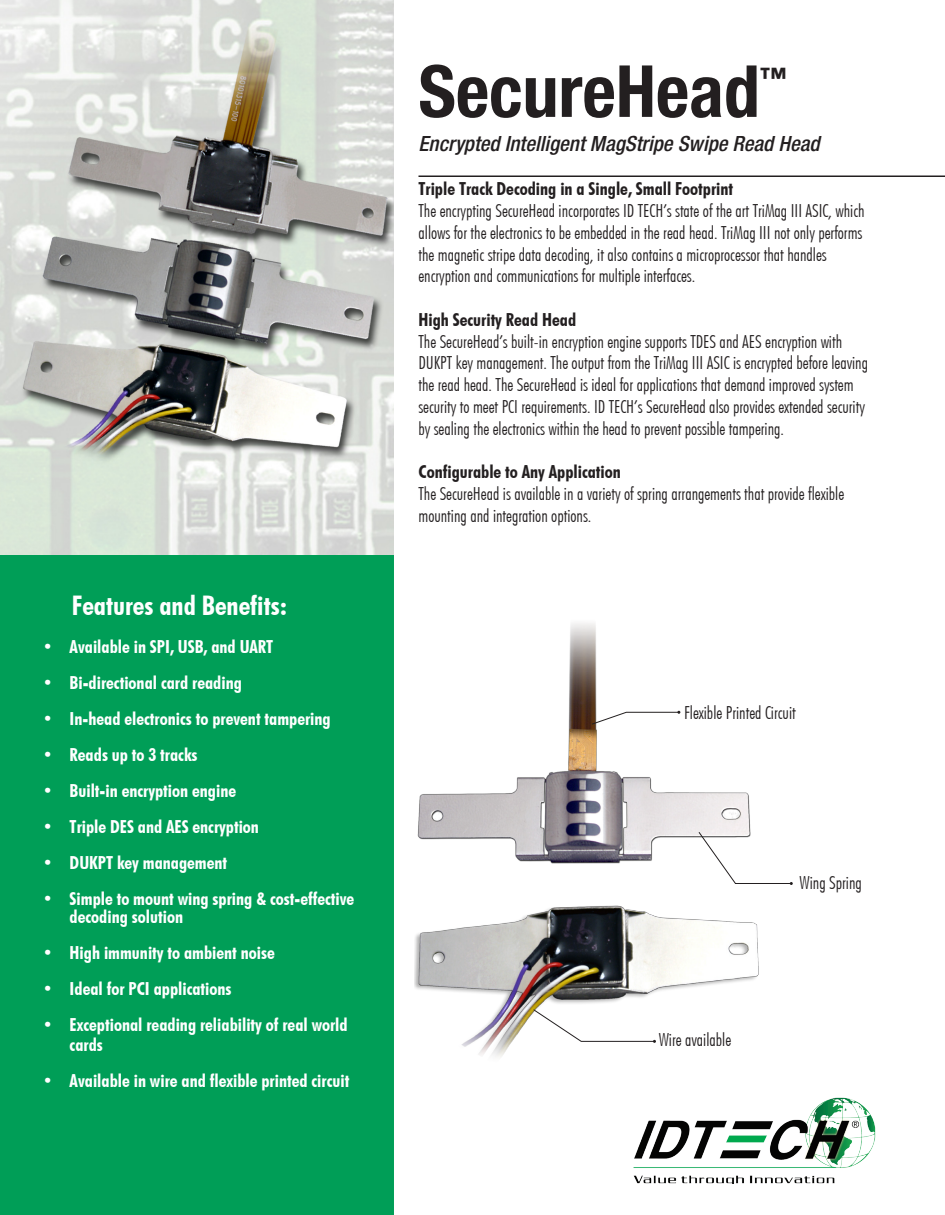
<style>
.page{position:relative;width:945px;height:1215px;background:#fff}
.page>*{position:absolute;margin:0;border:0;box-sizing:border-box;transform-origin:0 0}
.t1{font:700 condensed 72px "Helvetica Neue";color:#231f20}
.t2{font:27px "Futuri Condensed Bold SWFTE";color:#fff}
.t3{font:700 condensed 27px "Helvetica Neue";color:#231f20}
.t4{font:italic 500 condensed 21px "Helvetica Neue";color:#231f20}
.t5{font:18px/21.8px "Futuri Condensed Light Regular SWFTE";color:#231f20}
.t6{font:18px/18px "Futuri Condensed Bold SWFTE";color:#fff}
.t7{font:18px "Futuri Condensed Bold SWFTE";color:#231f20}
</style>
<div class="page">
<img style="left:0;top:0;width:394px;height:556px">
<div style="left:0;top:556px;width:405px;height:659px;background:#009e57"></div>
<svg style="left:394px;top:175px;width:551px;height:1040px"></svg>
<hr style="left:418px;top:176px;width:527px;height:1px;background:#231f20">
<img style="left:633px;top:1095px;width:245px;height:89px">
<img style="left:414px;top:609px;width:347px;height:202px">
<svg style="left:591px;top:711px;width:89px;height:14px"></svg>
<svg style="left:761px;top:831px;width:32px;height:54px"></svg>
<img style="left:414px;top:811px;width:347px;height:337px">
<svg style="left:533px;top:1009px;width:123px;height:34px"></svg>
<p class="t2" style="left:72px;top:587px;width:217px">Features and Benefits:</p>
<p class="t6" style="left:43px;top:637px;width:232px">• Available in SPI, USB, and UART</p>
<p class="t6" style="left:43px;top:673px;width:201px">• Bi-directional card reading</p>
<p class="t6" style="left:43px;top:709px;width:290px">• In-head electronics to prevent tampering</p>
<p class="t6" style="left:43px;top:745px;width:157px">• Reads up to 3 tracks</p>
<p class="t6" style="left:43px;top:781px;width:195px">• Built-in encryption engine</p>
<p class="t6" style="left:43px;top:817px;width:218px">• Triple DES and AES encryption</p>
<p class="t6" style="left:43px;top:853px;width:186px">• DUKPT key management</p>
<p class="t6" style="left:70px;top:889px;width:286px;text-indent:-27px">• Simple to mount wing spring &amp; cost-effective decoding solution</p>
<p class="t6" style="left:43px;top:943px;width:234px">• High immunity to ambient noise</p>
<p class="t6" style="left:43px;top:979px;width:191px">• Ideal for PCI applications</p>
<p class="t6" style="left:70px;top:1014px;width:280px;line-height:20.2px;text-indent:-27px">• Exceptional reading reliability of real world cards</p>
<p class="t6" style="left:43px;top:1071px;width:308px">• Available in wire and flexible printed circuit</p>
<p class="t1" style="left:418px;top:48px;width:343px">SecureHead</p>
<p class="t3" style="left:760px;top:61px;width:28px">™</p>
<p class="t4" style="left:418px;top:131px;width:403px">Encrypted Intelligent MagStripe Swipe Read Head</p>
<p class="t7" style="left:418px;top:177px;width:316px">Triple Track Decoding in a Single, Small Footprint</p>
<p class="t5" style="left:418px;top:200px;width:448px">The encrypting SecureHead incorporates ID TECH’s state of the art TriMag III ASIC, which allows for the electronics to be embedded in the read head. TriMag III not only performs the magnetic stripe data decoding, it also contains a microprocessor that handles encryption and communications for multiple interfaces.</p>
<p class="t7" style="left:418px;top:308px;width:159px">High Security Read Head</p>
<p class="t5" style="left:418px;top:330px;width:451px">The SecureHead’s built-in encryption engine supports TDES and AES encryption with DUKPT key management. The output from the TriMag III ASIC is encrypted before leaving the read head. The SecureHead is ideal for applications that demand improved system security to meet PCI requirements. ID TECH’s SecureHead also provides extended security by sealing the electronics within the head to prevent possible tampering.</p>
<p class="t7" style="left:418px;top:460px;width:204px">Configurable to Any Application</p>
<p class="t5" style="left:418px;top:482px;width:427px">The SecureHead is available in a variety of spring arrangements that provide flexible mounting and integration options.</p>
<p class="t5" style="left:684px;top:702px;width:113px">Flexible Printed Circuit</p>
<p class="t5" style="left:659px;top:1029px;width:74px">Wire available</p>
<p class="t5" style="left:800px;top:872px;width:64px">Wing Spring</p>
</div>
